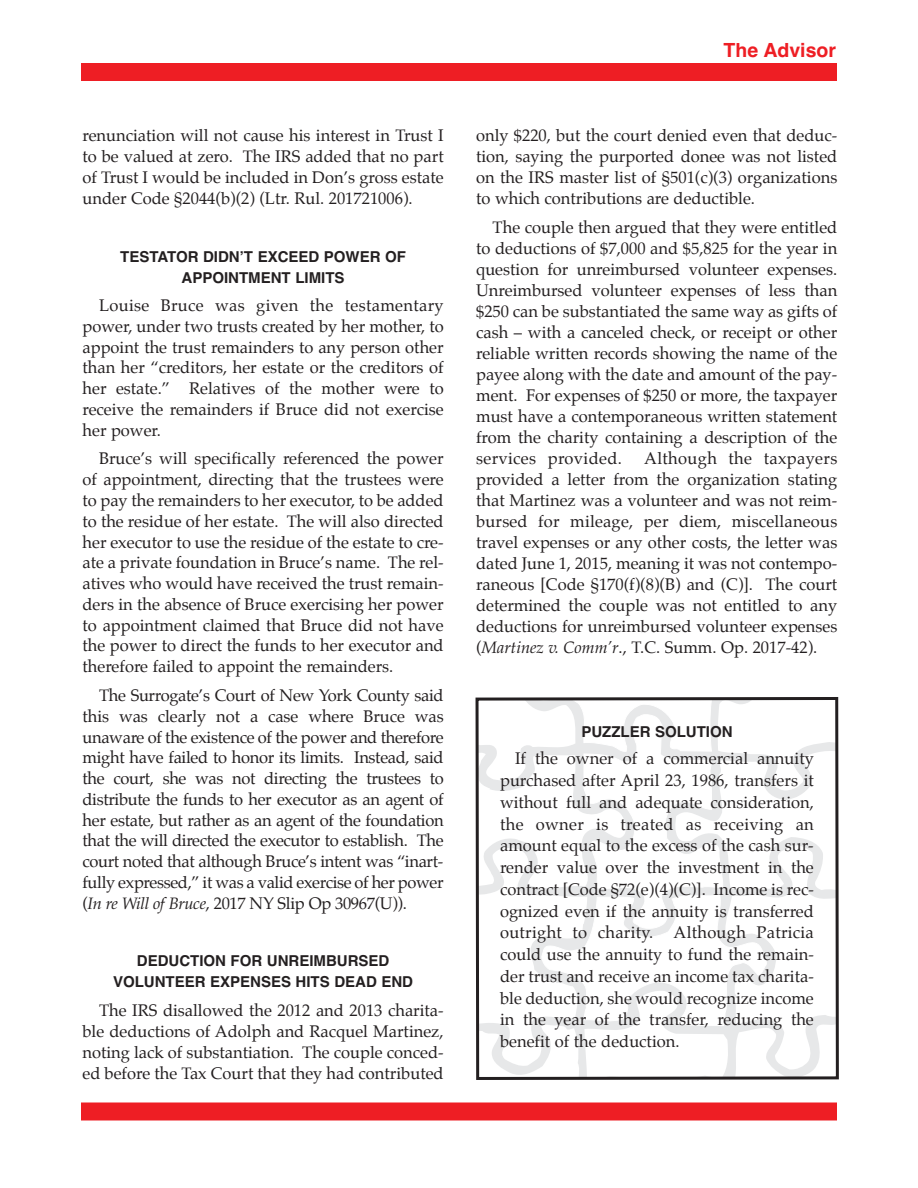
<style>
.page{position:relative;width:918px;height:1188px;background:#fff}
.page>*{position:absolute;margin:0;border:0;box-sizing:border-box;transform-origin:0 0}
.t1{font:700 19.5px "Helvetica";color:#ee1e24}
.t2{font:16.5px/21px "Palatino";color:#231f20;text-align:justify}
.t3{font:700 15px/21px "Helvetica";color:#231f20;text-align:center}
.s1{font-style:italic}
</style>
<div class="page">
<div style="left:81px;top:63px;width:756px;height:18px;background:#ee1e24"></div>
<div style="left:81px;top:1102px;width:756px;height:18px;background:#ee1e24"></div>
<svg style="left:475px;top:697px;width:364px;height:383px"></svg>
<p class="t2" style="left:82px;top:126px;width:363px">renunciation will not cause his interest in Trust I to be valued at zero. The IRS added that no part of Trust I would be included in Don’s gross estate under Code §2044(b)(2) (Ltr. Rul. 201721006).</p>
<p class="t3" style="left:120px;top:246px;width:287px">TESTATOR DIDN’T EXCEED POWER OF<br>APPOINTMENT LIMITS</p>
<p class="t2" style="left:83px;top:296px;width:363px;text-indent:17px">Louise Bruce was given the testamentary power, under two trusts created by her mother, to appoint the trust remainders to any person other than her “creditors, her estate or the creditors of her estate.” Relatives of the mother were to receive the remainders if Bruce did not exercise her power.</p>
<p class="t2" style="left:83px;top:449px;width:363px;text-indent:17px">Bruce’s will specifically referenced the power of appointment, directing that the trustees were to pay the remainders to her executor, to be added to the residue of her estate. The will also directed her executor to use the residue of the estate to cre&shy;ate a private foundation in Bruce’s name. The rel&shy;atives who would have received the trust remain&shy;ders in the absence of Bruce exercising her power to appointment claimed that Bruce did not have the power to direct the funds to her executor and therefore failed to appoint the remainders.</p>
<p class="t2" style="left:82px;top:686px;width:363px;text-indent:17px">The Surrogate’s Court of New York County said this was clearly not a case where Bruce was unaware of the existence of the power and therefore might have failed to honor its limits. Instead, said the court, she was not directing the trustees to distribute the funds to her executor as an agent of her estate, but rather as an agent of the foundation that the will directed the executor to establish. The court noted that although Bruce’s intent was “inart&shy;fully expressed,” it was a valid exercise of her power (<span class="s1">In re Will of Bruce</span>, 2017 NY Slip Op 30967(U)).</p>
<p class="t3" style="left:113px;top:951px;width:302px">DEDUCTION FOR UNREIMBURSED<br>VOLUNTEER EXPENSES HITS DEAD END</p>
<p class="t2" style="left:82px;top:1001px;width:363px;text-indent:17px">The IRS disallowed the 2012 and 2013 charita&shy;ble deductions of Adolph and Racquel Martinez, noting lack of substantiation. The couple conced&shy;ed before the Tax Court that they had contributed</p>
<p class="t1" style="left:724px;top:39px;width:114px">The Advisor</p>
<p class="t2" style="left:476px;top:126px;width:363px">only $220, but the court denied even that deduc&shy;tion, saying the purported donee was not listed on the IRS master list of §501(c)(3) organizations to which contributions are deductible.</p>
<p class="t2" style="left:476px;top:218px;width:363px;text-indent:17px">The couple then argued that they were entitled to deductions of $7,000 and $5,825 for the year in question for unreimbursed volunteer expenses.<br>Unreimbursed volunteer expenses of less than $250 can be substantiated the same way as gifts of cash – with a canceled check, or receipt or other reliable written records showing the name of the payee along with the date and amount of the pay&shy;ment. For expenses of $250 or more, the taxpayer must have a contemporaneous written statement from the charity containing a description of the services provided.</p>
<p class="t2" style="left:476px;top:449px;width:363px;text-indent:168px">Although the taxpayers provided a letter from the organization stating that Martinez was a volunteer and was not reim&shy;bursed for mileage, per diem, miscellaneous travel expenses or any other costs, the letter was dated June 1, 2015, meaning it was not contempo&shy;raneous [Code §170(f)(8)(B) and (C)]. The court determined the couple was not entitled to any deductions for unreimbursed volunteer expenses (<span class="s1">Martinez v. Comm’r</span>., T.C. Summ. Op. 2017-42).</p>
<p class="t3" style="left:581px;top:722px;width:153px">PUZZLER SOLUTION</p>
<p class="t2" style="left:500px;top:749px;width:315px;line-height:21.8px;text-indent:15px">If the owner of a commercial annuity purchased after April 23, 1986, transfers it without full and adequate consideration, the owner is treated as receiving an amount equal to the excess of the cash sur&shy;render value over the investment in the contract [Code §72(e)(4)(C)]. Income is rec&shy;ognized even if the annuity is transferred outright to charity. Although Patricia could use the annuity to fund the remain&shy;der trust and receive an income tax charita&shy;ble deduction, she would recognize income in the year of the transfer, reducing the benefit of the deduction.</p>
</div>
